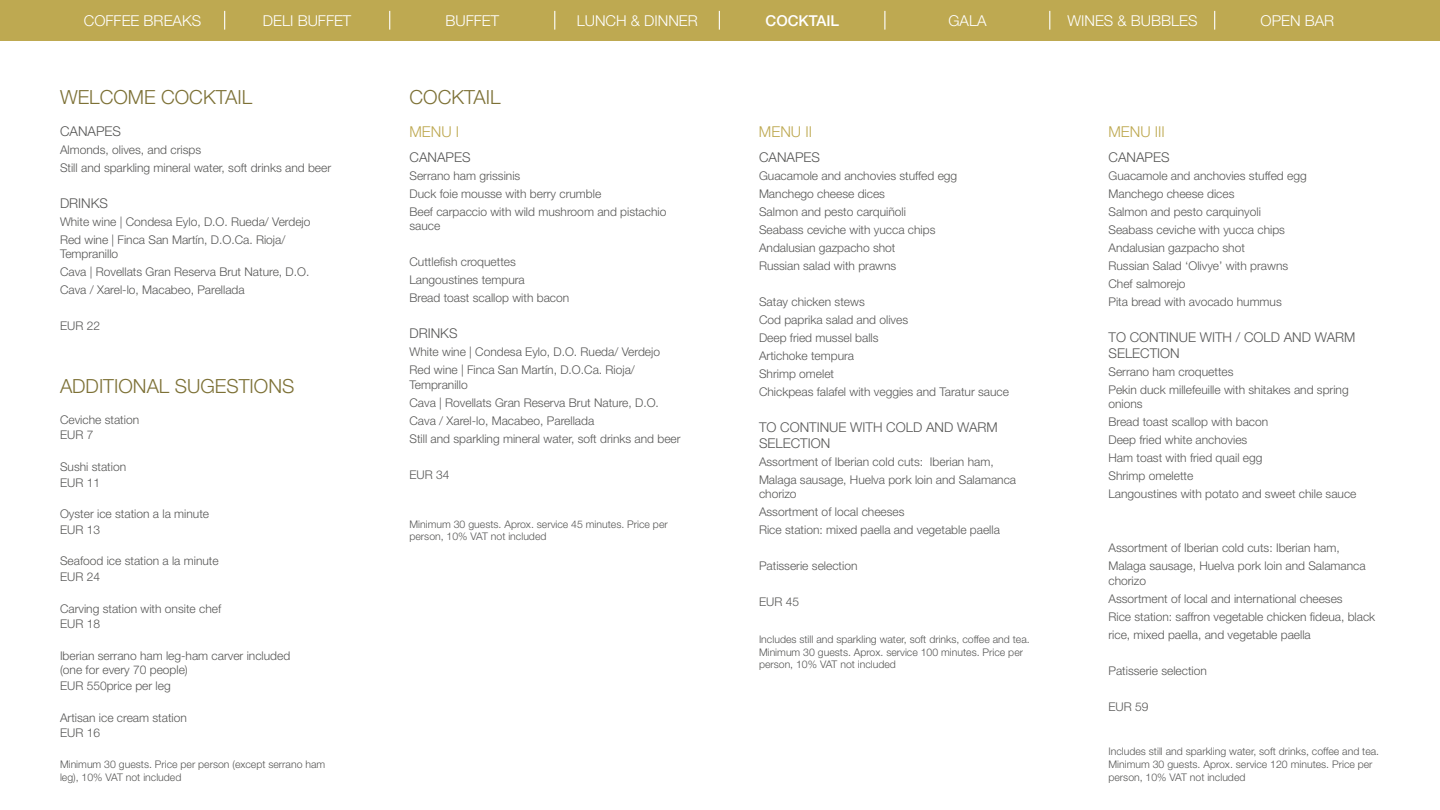
<style>
.page{position:relative;width:1440px;height:810px;background:#fff}
.page>*{position:absolute;margin:0;border:0;box-sizing:border-box;transform-origin:0 0}
.t1{font:300 19.5px "Helvetica Neue LT Std";color:#7d7136}
.t2{font:300 15px "Helvetica Neue LT Std";color:#fff}
.t3{font:300 15px "Helvetica Neue LT Std";color:#bea951}
.t4{font:500 15px "Helvetica Neue LT Std";color:#fff}
.t5{font:300 13.5px/16.2px "Helvetica Neue LT Std";color:#575756}
.t6{font:300 12px/18px "Helvetica Neue LT Std";color:#575756}
.t7{font:300 10.5px/12.6px "Helvetica Neue LT Std";color:#575756}
</style>
<div class="page">
<div style="left:0;top:0;width:1440px;height:40px;background:#bea951"></div>
<svg style="left:224px;top:11px;width:1px;height:19px"></svg>
<svg style="left:389px;top:11px;width:1px;height:19px"></svg>
<svg style="left:554px;top:11px;width:1px;height:19px"></svg>
<svg style="left:719px;top:11px;width:1px;height:19px"></svg>
<svg style="left:884px;top:11px;width:1px;height:19px"></svg>
<svg style="left:1049px;top:11px;width:1px;height:19px"></svg>
<svg style="left:1214px;top:11px;width:1px;height:19px"></svg>
<p class="t2" style="left:84px;top:11px;width:119px">COFFEE BREAKS</p>
<p class="t2" style="left:263px;top:11px;width:90px">DELI BUFFET</p>
<p class="t2" style="left:445px;top:11px;width:55px">BUFFET</p>
<p class="t2" style="left:577px;top:11px;width:123px">LUNCH &amp; DINNER</p>
<p class="t4" style="left:766px;top:11px;width:75px">COCKTAIL</p>
<p class="t2" style="left:948px;top:11px;width:40px">GALA</p>
<p class="t2" style="left:1068px;top:11px;width:132px">WINES &amp; BUBBLES</p>
<p class="t2" style="left:1261px;top:11px;width:75px">OPEN BAR</p>
<h1 class="t1" style="left:60px;top:85px;width:194px">WELCOME COCKTAIL</h1>
<h1 class="t1" style="left:409px;top:85px;width:93px">COCKTAIL</h1>
<p class="t3" style="left:410px;top:122px;width:51px">MENU I</p>
<p class="t5" style="left:410px;top:149px;width:63px">CANAPES</p>
<p class="t6" style="left:410px;top:166px;width:258px">Serrano ham grissinis<br>Duck foie mousse with berry crumble<br>Beef carpaccio with wild mushroom and pistachio</p>
<p class="t6" style="left:410px;top:217px;width:32px">sauce</p>
<p class="t6" style="left:410px;top:253px;width:161px">Cuttlefish croquettes<br>Langoustines tempura<br>Bread toast scallop with bacon</p>
<p class="t5" style="left:410px;top:325px;width:50px">DRINKS</p>
<p class="t6" style="left:410px;top:343px;width:252px">White wine | Condesa Eylo, D.O. Rueda/ Verdejo<br>Red wine | Finca San Martín, D.O.Ca. Rioja/</p>
<p class="t6" style="left:410px;top:375px;width:273px">Tempranillo<br>Cava | Rovellats Gran Reserva Brut Nature, D.O.<br>Cava / Xarel-lo, Macabeo, Parellada<br>Still and sparkling mineral water, soft drinks and beer</p>
<p class="t6" style="left:410px;top:465px;width:42px">EUR 34</p>
<p class="t5" style="left:60px;top:122px;width:63px">CANAPES</p>
<p class="t3" style="left:759px;top:122px;width:55px">MENU II</p>
<p class="t6" style="left:60px;top:140px;width:273px">Almonds, olives, and crisps<br>Still and sparkling mineral water, soft drinks and beer</p>
<p class="t5" style="left:60px;top:194px;width:50px">DRINKS</p>
<p class="t6" style="left:60px;top:212px;width:252px">White wine | Condesa Eylo, D.O. Rueda/ Verdejo<br>Red wine | Finca San Martín, D.O.Ca. Rioja/</p>
<p class="t6" style="left:60px;top:244px;width:251px">Tempranillo<br>Cava | Rovellats Gran Reserva Brut Nature, D.O.<br>Cava / Xarel-lo, Macabeo, Parellada</p>
<p class="t6" style="left:60px;top:316px;width:42px">EUR 22</p>
<p class="t5" style="left:759px;top:149px;width:63px">CANAPES</p>
<p class="t6" style="left:759px;top:166px;width:200px">Guacamole and anchovies stuffed egg<br>Manchego cheese dices<br>Salmon and pesto carquiñoli<br>Seabass ceviche with yucca chips<br>Andalusian gazpacho shot<br>Russian salad with prawns</p>
<p class="t6" style="left:759px;top:292px;width:252px">Satay chicken stews<br>Cod paprika salad and olives<br>Deep fried mussel balls<br>Artichoke tempura<br>Shrimp omelet<br>Chickpeas falafel with veggies and Taratur sauce</p>
<p class="t5" style="left:759px;top:419px;width:240px">TO CONTINUE WITH COLD AND WARM<br>SELECTION</p>
<p class="t6" style="left:759px;top:452px;width:259px">Assortment of Iberian cold cuts: Iberian ham,<br>Malaga sausage, Huelva pork loin and Salamanca</p>
<p class="t6" style="left:759px;top:485px;width:242px">chorizo<br>Assortment of local cheeses<br>Rice station: mixed paella and vegetable paella</p>
<p class="t6" style="left:759px;top:557px;width:100px">Patisserie selection</p>
<p class="t6" style="left:759px;top:593px;width:42px">EUR 45</p>
<p class="t7" style="left:759px;top:633px;width:272px">Includes still and sparkling water, soft drinks, coffee and tea.<br>Minimum 30 guests. Aprox. service 100 minutes. Price per person, 10% VAT not included</p>
<h1 class="t1" style="left:60px;top:374px;width:236px">ADDITIONAL SUGESTIONS</h1>
<p class="t6" style="left:60px;top:411px;width:81px;line-height:15.8px">Ceviche station<br>EUR 7</p>
<p class="t6" style="left:60px;top:459px;width:68px;line-height:15.8px">Sushi station<br>EUR 11</p>
<p class="t6" style="left:60px;top:506px;width:151px;line-height:15.8px">Oyster ice station a la minute<br>EUR 13</p>
<p class="t6" style="left:60px;top:553px;width:160px;line-height:15.8px">Seafood ice station a la minute<br>EUR 24</p>
<p class="t6" style="left:60px;top:600px;width:163px;line-height:15.8px">Carving station with onsite chef<br>EUR 18</p>
<p class="t6" style="left:60px;top:648px;width:232px;line-height:14.4px">Iberian serrano ham leg-ham carver included (one for every 70 people)</p>
<p class="t6" style="left:60px;top:677px;width:112px">EUR 550price per leg</p>
<p class="t6" style="left:60px;top:709px;width:128px;line-height:15.8px">Artisan ice cream station<br>EUR 16</p>
<p class="t7" style="left:60px;top:758px;width:267px">Minimum 30 guests. Price per person (except serrano ham leg), 10% VAT not included</p>
<p class="t7" style="left:410px;top:518px;width:260px">Minimum 30 guests. Aprox. service 45 minutes. Price per person, 10% VAT not included</p>
<p class="t3" style="left:1108px;top:122px;width:58px">MENU III</p>
<p class="t5" style="left:1109px;top:149px;width:63px">CANAPES</p>
<p class="t6" style="left:1109px;top:166px;width:200px">Guacamole and anchovies stuffed egg<br>Manchego cheese dices<br>Salmon and pesto carquinyoli<br>Seabass ceviche with yucca chips<br>Andalusian gazpacho shot<br>Russian Salad ‘Olivye’ with prawns<br>Chef salmorejo<br>Pita bread with avocado hummus</p>
<p class="t5" style="left:1109px;top:329px;width:249px">TO CONTINUE WITH / COLD AND WARM<br>SELECTION</p>
<p class="t6" style="left:1108px;top:362px;width:242px">Serrano ham croquettes<br>Pekin duck millefeuille with shitakes and spring</p>
<p class="t6" style="left:1108px;top:395px;width:250px">onions<br>Bread toast scallop with bacon<br>Deep fried white anchovies<br>Ham toast with fried quail egg<br>Shrimp omelette<br>Langoustines with potato and sweet chile sauce</p>
<p class="t6" style="left:1108px;top:539px;width:259px">Assortment of Iberian cold cuts: Iberian ham,<br>Malaga sausage, Huelva pork loin and Salamanca</p>
<p class="t6" style="left:1108px;top:571px;width:268px">chorizo<br>Assortment of local and international cheeses<br>Rice station: saffron vegetable chicken fideua, black rice, mixed paella, and vegetable paella</p>
<p class="t6" style="left:1108px;top:661px;width:100px">Patisserie selection</p>
<p class="t6" style="left:1108px;top:697px;width:42px">EUR 59</p>
<p class="t7" style="left:1109px;top:745px;width:272px">Includes still and sparkling water, soft drinks, coffee and tea.<br>Minimum 30 guests. Aprox. service 120 minutes. Price per person, 10% VAT not included</p>
</div>
